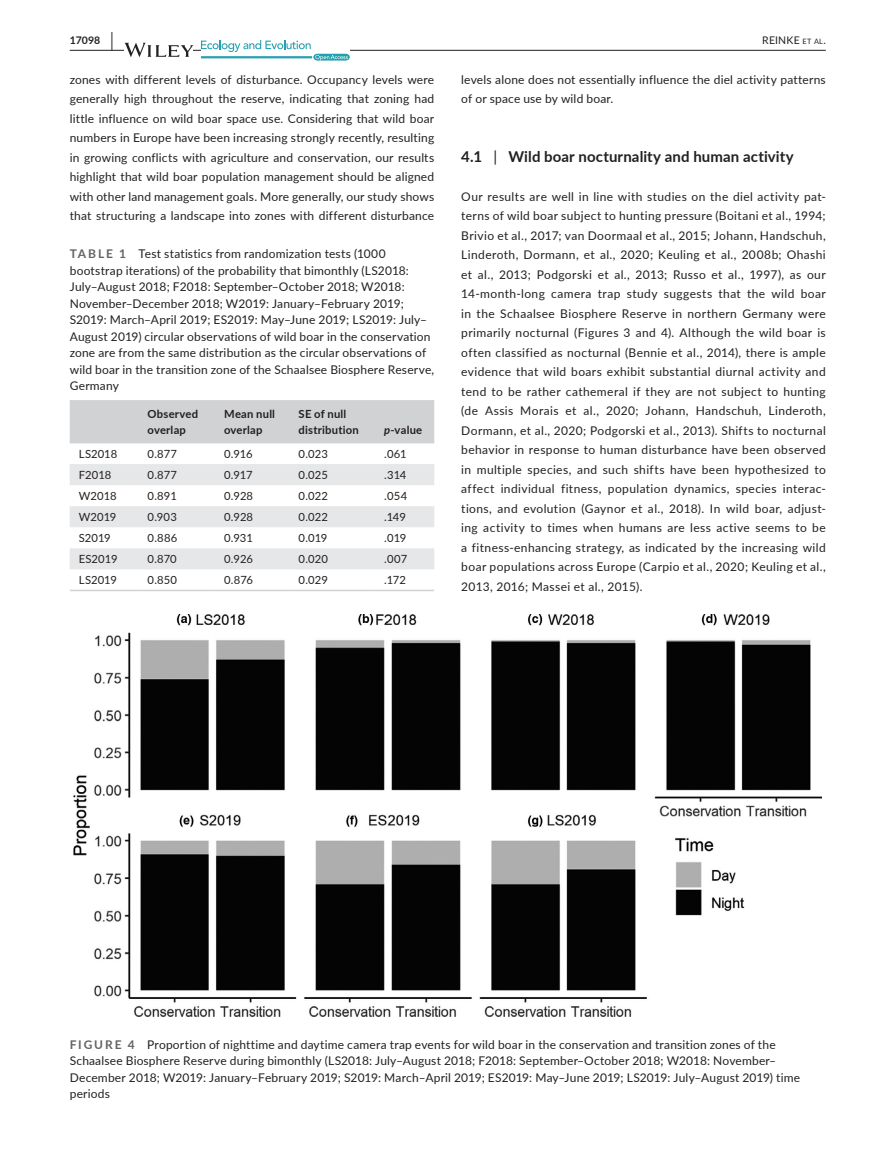
<style>
.page{position:relative;width:893px;height:1174px;background:#fff}
.page>*{position:absolute;margin:0;border:0;box-sizing:border-box;transform-origin:0 0}
.t1{font:700 15px "Lato";letter-spacing:.01em;color:#231f20}
.t2{font:12px/19.5px "Lato";letter-spacing:.015em;color:#231f20}
.t3{font:11.25px "Lato";letter-spacing:.005em;color:#231f20}
.t4{font:700 11.25px/15.8px "Lato";letter-spacing:.02em;color:#231f20}
.t5{font:10.5px "Lato";letter-spacing:.015em;color:#231f20}
.t6{font:700 10.5px "Lato";color:#231f20}
.s1{font-size:19.5px}
.s2{font-size:7.35px}
.s3{font-weight:400}
.s4{font-weight:700;color:#636366}
.s5{font-style:italic}
</style>
<div class="page">
<hr style="left:70px;top:50px;width:756px;height:1px;background:#231f20">
<svg style="left:125px;top:43px;width:68px;height:14px"></svg>
<svg style="left:201px;top:40px;width:149px;height:21px"></svg>
<div style="left:70px;top:400px;width:364px;height:43px;background:#d1d2d4"></div>
<svg style="left:70px;top:464px;width:364px;height:105px"></svg>
<hr style="left:70px;top:589px;width:69px;height:2px;background:#d1d2d4">
<hr style="left:139px;top:589px;width:76px;height:2px;background:#d1d2d4">
<hr style="left:215px;top:589px;width:75px;height:2px;background:#d1d2d4">
<hr style="left:290px;top:589px;width:85px;height:2px;background:#d1d2d4">
<hr style="left:375px;top:589px;width:59px;height:2px;background:#d1d2d4">
<img style="left:74px;top:615px;width:748px;height:401px">
<p class="t6" style="left:70px;top:33px;width:45px">17098 <span class="s1">|</span></p>
<p class="t5" style="left:762px;top:33px;width:65px">REINKE <span class="s2">et al</span>.</p>
<p class="t2" style="left:70px;top:69px;width:366px;text-align:justify">zones with different levels of disturbance. Occupancy levels were generally high throughout the reserve, indicating that zoning had little influence on wild boar space use. Considering that wild boar numbers in Europe have been increasing strongly recently, resulting in growing conflicts with agriculture and conservation, our results highlight that wild boar population management should be aligned with other land management goals. More generally, our study shows that structuring a landscape into zones with different disturbance</p>
<p class="t2" style="left:461px;top:69px;width:366px">levels alone does not essentially influence the diel activity patterns of or space use by wild boar.</p>
<p class="t1" style="left:461px;top:145px;width:334px">4.1 <span class="s3">|</span> Wild boar nocturnality and human activity</p>
<p class="t2" style="left:461px;top:186px;width:366px;text-align:justify">Our results are well in line with studies on the diel activity pat&shy;terns of wild boar subject to hunting pressure (Boitani et al., 1994; Brivio et al., 2017; van Doormaal et al., 2015; Johann, Handschuh, Linderoth, Dormann, et al., 2020; Keuling et al., 2008b; Ohashi et al., 2013; Podgorski et al., 2013; Russo et al., 1997), as our 14-month-long camera trap study suggests that the wild boar in the Schaalsee Biosphere Reserve in northern Germany were primarily nocturnal (Figures 3 and 4). Although the wild boar is often classified as nocturnal (Bennie et al., 2014), there is ample evidence that wild boars exhibit substantial diurnal activity and tend to be rather cathemeral if they are not subject to hunting (de Assis Morais et al., 2020; Johann, Handschuh, Linderoth, Dormann, et al., 2020; Podgorski et al., 2013). Shifts to nocturnal behavior in response to human disturbance have been observed in multiple species, and such shifts have been hypothesized to affect individual fitness, population dynamics, species interac&shy;tions, and evolution (Gaynor et al., 2018). In wild boar, adjust&shy;ing activity to times when humans are less active seems to be a fitness-enhancing strategy, as indicated by the increasing wild boar populations across Europe (Carpio et al., 2020; Keuling et al., 2013, 2016; Massei et al., 2015).</p>
<p class="t2" style="left:70px;top:245px;width:366px;line-height:16.5px"><span class="s4">TABLE 1</span> Test statistics from randomization tests (1000 bootstrap iterations) of the probability that bimonthly (LS2018:<br>July–August 2018; F2018: September–October 2018; W2018:<br>November–December 2018; W2019: January–February 2019; S2019: March–April 2019; ES2019: May–June 2019; LS2019: July– August 2019) circular observations of wild boar in the conservation zone are from the same distribution as the circular observations of wild boar in the transition zone of the Schaalsee Biosphere Reserve, Germany</p>
<p class="t4" style="left:148px;top:406px;width:52px">Observed overlap</p>
<p class="t4" style="left:224px;top:406px;width:52px">Mean null overlap</p>
<p class="t4" style="left:299px;top:406px;width:62px">SE of null distribution</p>
<p class="t4" style="left:384px;top:422px;width:40px"><span class="s5">p</span>-value</p>
<p class="t3" style="left:79px;top:446px;width:40px">LS2018</p>
<p class="t3" style="left:148px;top:446px;width:31px">0.877</p>
<p class="t3" style="left:224px;top:446px;width:30px">0.916</p>
<p class="t3" style="left:299px;top:446px;width:31px">0.023</p>
<p class="t3" style="left:384px;top:446px;width:24px">.061</p>
<p class="t3" style="left:79px;top:467px;width:34px">F2018</p>
<p class="t3" style="left:148px;top:467px;width:31px">0.877</p>
<p class="t3" style="left:224px;top:467px;width:30px">0.917</p>
<p class="t3" style="left:299px;top:467px;width:31px">0.025</p>
<p class="t3" style="left:384px;top:467px;width:24px">.314</p>
<p class="t3" style="left:79px;top:488px;width:39px">W2018</p>
<p class="t3" style="left:148px;top:488px;width:31px">0.891</p>
<p class="t3" style="left:224px;top:488px;width:30px">0.928</p>
<p class="t3" style="left:299px;top:488px;width:31px">0.022</p>
<p class="t3" style="left:384px;top:488px;width:24px">.054</p>
<p class="t3" style="left:79px;top:509px;width:39px">W2019</p>
<p class="t3" style="left:148px;top:509px;width:31px">0.903</p>
<p class="t3" style="left:224px;top:509px;width:30px">0.928</p>
<p class="t3" style="left:299px;top:509px;width:31px">0.022</p>
<p class="t3" style="left:384px;top:509px;width:23px">.149</p>
<p class="t3" style="left:79px;top:530px;width:34px">S2019</p>
<p class="t3" style="left:148px;top:530px;width:31px">0.886</p>
<p class="t3" style="left:224px;top:530px;width:30px">0.931</p>
<p class="t3" style="left:299px;top:530px;width:30px">0.019</p>
<p class="t3" style="left:384px;top:530px;width:24px">.019</p>
<p class="t3" style="left:79px;top:551px;width:40px">ES2019</p>
<p class="t3" style="left:148px;top:551px;width:31px">0.870</p>
<p class="t3" style="left:224px;top:551px;width:30px">0.926</p>
<p class="t3" style="left:299px;top:551px;width:31px">0.020</p>
<p class="t3" style="left:384px;top:551px;width:24px">.007</p>
<p class="t3" style="left:79px;top:572px;width:40px">LS2019</p>
<p class="t3" style="left:148px;top:572px;width:31px">0.850</p>
<p class="t3" style="left:224px;top:572px;width:30px">0.876</p>
<p class="t3" style="left:299px;top:572px;width:31px">0.029</p>
<p class="t3" style="left:384px;top:572px;width:23px">.172</p>
<p class="t2" style="left:70px;top:1035px;width:732px;line-height:16.5px"><span class="s4">FIGURE 4</span> Proportion of nighttime and daytime camera trap events for wild boar in the conservation and transition zones of the Schaalsee Biosphere Reserve during bimonthly (LS2018: July–August 2018; F2018: September–October 2018; W2018: November– December 2018; W2019: January–February 2019; S2019: March–April 2019; ES2019: May–June 2019; LS2019: July–August 2019) time periods</p>
</div>
